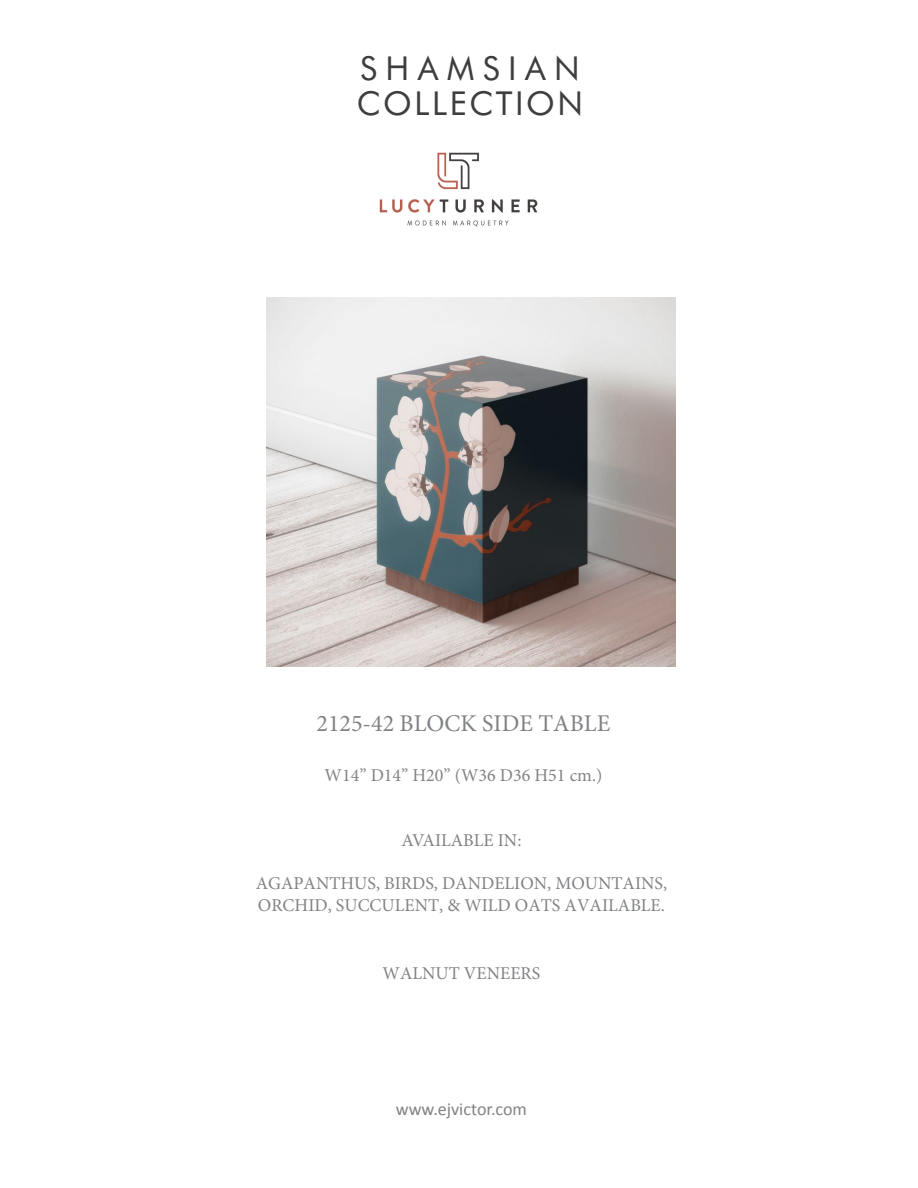
<style>
.page{position:relative;width:918px;height:1188px;background:#fff}
.page>*{position:absolute;margin:0;border:0;box-sizing:border-box;transform-origin:0 0}
.t1{font:33px/34.3px "Futura BT";letter-spacing:.075em;color:#3e3e3f}
.t2{font:24px "Minion Pro";color:#808285}
.t3{font:18px/21.6px "Minion Pro";color:#808285}
.t4{font:18px "Calibri";color:#808285}
</style>
<div class="page">
<img style="left:266px;top:298px;width:410px;height:368px">
<img style="left:379px;top:152px;width:159px;height:75px">
<h1 class="t1" style="left:357px;top:51px;width:228px">SHAMSIAN<br>COLLECTION</h1>
<h2 class="t2" style="left:317px;top:707px;width:295px">2125-42 BLOCK SIDE TABLE</h2>
<p class="t3" style="left:325px;top:765px;width:279px">W14” D14” H20” (W36 D36 H51 cm.)</p>
<p class="t3" style="left:401px;top:829px;width:122px">AVAILABLE IN:</p>
<p class="t3" style="left:256px;top:872px;width:413px">AGAPANTHUS, BIRDS, DANDELION, MOUNTAINS,<br>ORCHID, SUCCULENT, &amp; WILD OATS AVAILABLE.</p>
<p class="t3" style="left:383px;top:962px;width:159px">WALNUT VENEERS</p>
<p class="t4" style="left:396px;top:1098px;width:133px">www.ejvictor.com</p>
</div>
